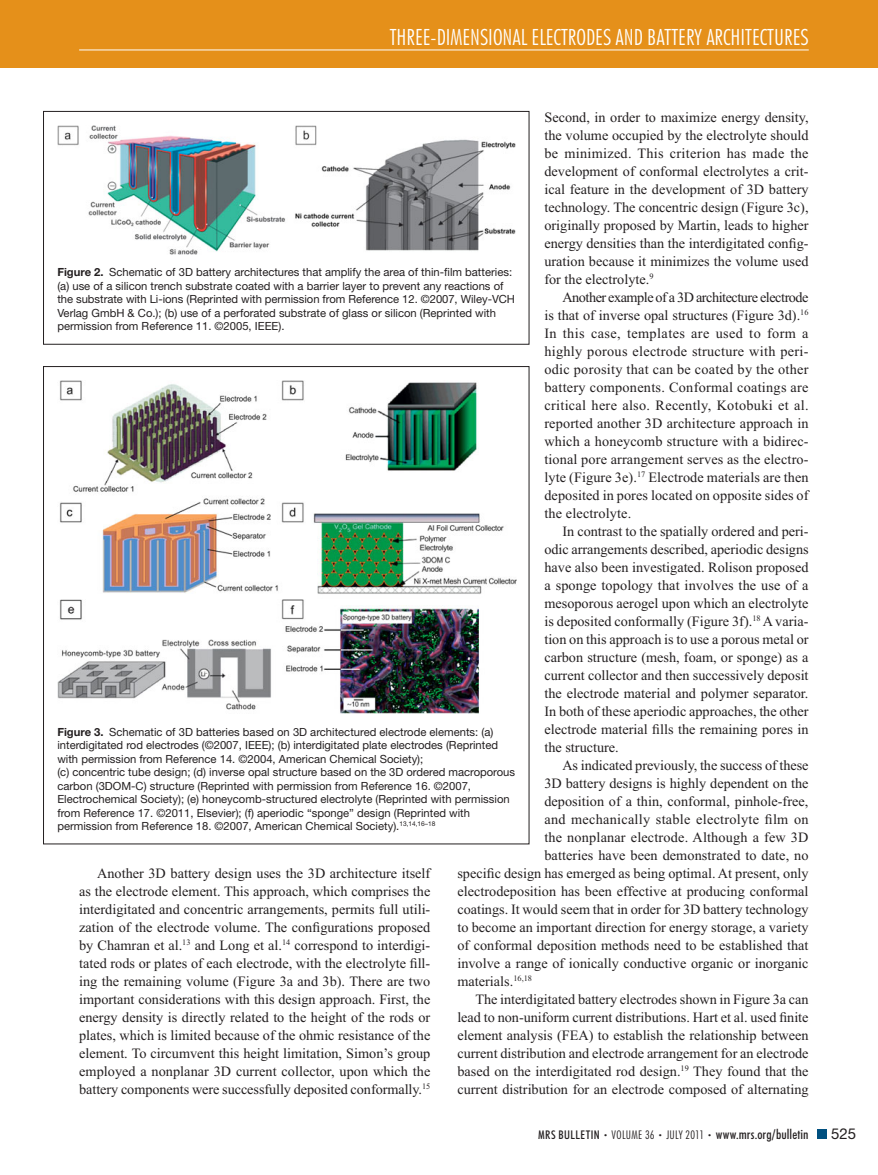
<style>
.page{position:relative;width:878px;height:1175px;background:#fff}
.page>*{position:absolute;margin:0;border:0;box-sizing:border-box;transform-origin:0 0}
.t1{font:300 condensed 22.5px "Futura BT";color:#fff}
.t2{font:15px "Helvetica Neue LT Std";color:#231f20}
.t3{font:14.25px/18px "Times New Roman";color:#231f20;text-align:justify}
.t4{font:14.25px "Times New Roman";letter-spacing:.02em;color:#231f20}
.t5{font:500 condensed 13.5px "Futura BT";letter-spacing:.01em;color:#231f20}
.t6{font:11.25px/13.5px "Helvetica Neue LT Std";color:#231f20}
.s1{font-weight:700}
.s2{font-size:12px}
.s3{font-weight:300;font-size:7.5px}
.s4{font-weight:300;font-size:12px}
</style>
<div class="page">
<div style="left:0;top:0;width:878px;height:68px;background:#e5901a"></div>
<hr style="left:79px;top:50px;width:729px;height:1px;background:#fff">
<div style="left:817px;top:1130px;width:9px;height:8px;background:#005080"></div>
<img style="left:57px;top:125px;width:458px;height:129px">
<div style="left:43px;top:111px;width:486px;height:233px;border:1px solid #231f20"></div>
<img style="left:57px;top:380px;width:459px;height:333px">
<h1 class="t1" style="left:389px;top:29px;width:420px">THREE-DIMENSIONAL ELECTRODES AND BATTERY ARCHITECTURES</h1>
<p class="t3" style="left:544px;top:109px;width:266px">Second, in order to maximize energy density, the volume occupied by the electrolyte should be minimized. This criterion has made the development of conformal electrolytes a crit&shy;ical feature in the development of 3D battery technology. The concentric design ( Figure 3c ), originally proposed by Martin, leads to higher energy densities than the interdigitated config&shy;uration because it minimizes the volume used for the electrolyte. <sup>9</sup></p>
<p class="t3" style="left:544px;top:289px;width:266px;text-indent:18px">Another example of a 3D architecture electrode is that of inverse opal structures ( Figure 3d ). <sup>16<br></sup>In this case, templates are used to form a highly porous electrode structure with peri&shy;odic porosity that can be coated by the other battery components. Conformal coatings are critical here also. Recently, Kotobuki et al. reported another 3D architecture approach in which a honeycomb structure with a bidirec&shy;tional pore arrangement serves as the electro&shy;lyte ( Figure 3e ). <sup>17</sup> Electrode materials are then deposited in pores located on opposite sides of the electrolyte.</p>
<p class="t3" style="left:544px;top:523px;width:266px;text-indent:18px">In contrast to the spatially ordered and peri&shy;odic arrangements described, aperiodic designs have also been investigated. Rolison proposed a sponge topology that involves the use of a mesoporous aerogel upon which an electrolyte is deposited conformally ( Figure 3f ). <sup>18</sup> A varia&shy;tion on this approach is to use a porous metal or carbon structure (mesh, foam, or sponge) as a current collector and then successively deposit the electrode material and polymer separator.<br>In both of these aperiodic approaches, the other electrode material fills the remaining pores in the structure.</p>
<p class="t3" style="left:562px;top:757px;width:248px">As indicated previously, the success of these</p>
<p class="t3" style="left:544px;top:775px;width:266px">3D battery designs is highly dependent on the</p>
<p class="t3" style="left:544px;top:793px;width:265px">deposition of a thin, conformal, pinhole-free,</p>
<p class="t4" style="left:544px;top:813px;width:266px">and mechanically stable electrolyte film on</p>
<p class="t3" style="left:544px;top:829px;width:266px">the nonplanar electrode. Although a few 3D</p>
<p class="t3" style="left:544px;top:847px;width:265px">batteries have been demonstrated to date, no</p>
<p class="t3" style="left:457px;top:865px;width:353px">specific design has emerged as being optimal. At present, only</p>
<p class="t3" style="left:457px;top:883px;width:353px">electrodeposition has been effective at producing conformal</p>
<p class="t3" style="left:457px;top:901px;width:353px">coatings. It would seem that in order for 3D battery technology</p>
<p class="t3" style="left:457px;top:919px;width:353px">to become an important direction for energy storage, a variety</p>
<p class="t3" style="left:457px;top:937px;width:353px">of conformal deposition methods need to be established that</p>
<p class="t3" style="left:457px;top:955px;width:353px">involve a range of ionically conductive organic or inorganic</p>
<p class="t3" style="left:457px;top:973px;width:76px">materials. <sup>16,18</sup></p>
<p class="t3" style="left:475px;top:991px;width:335px">The interdigitated battery electrodes shown in Figure 3a can</p>
<p class="t3" style="left:457px;top:1009px;width:353px">lead to non-uniform current distributions. Hart et al. used finite</p>
<p class="t3" style="left:457px;top:1027px;width:353px">element analysis (FEA) to establish the relationship between</p>
<p class="t3" style="left:457px;top:1045px;width:353px">current distribution and electrode arrangement for an electrode</p>
<p class="t3" style="left:457px;top:1063px;width:352px">based on the interdigitated rod design. <sup>19</sup> They found that the</p>
<p class="t3" style="left:457px;top:1081px;width:353px">current distribution for an electrode composed of alternating</p>
<p class="t6" style="left:57px;top:267px;width:459px"><span class="s1">Figure 2.</span> Schematic of 3D battery architectures that amplify the area of thin-film batteries: (a) use of a silicon trench substrate coated with a barrier layer to prevent any reactions of the substrate with Li-ions (Reprinted with permission from Reference 12. ©2007, Wiley-VCH Verlag GmbH &amp; Co.); (b) use of a perforated substrate of glass or silicon (Reprinted with permission from Reference 11. ©2005, IEEE).</p>
<p class="t6" style="left:57px;top:726px;width:459px"><span class="s1">Figure 3.</span> Schematic of 3D batteries based on 3D architectured electrode elements: (a) interdigitated rod electrodes (©2007, IEEE); (b) interdigitated plate electrodes (Reprinted with permission from Reference 14. ©2004, American Chemical Society);<br>(c) concentric tube design; (d) inverse opal structure based on the 3D ordered macroporous carbon (3DOM-C) structure (Reprinted with permission from Reference 16. ©2007, Electrochemical Society); (e) honeycomb-structured electrolyte (Reprinted with permission from Reference 17. ©2011, Elsevier); (f) aperiodic “sponge” design (Reprinted with permission from Reference 18. ©2007, American Chemical Society). <sup>13,14,16–18</sup></p>
<p class="t3" style="left:79px;top:865px;width:353px;text-indent:18px">Another 3D battery design uses the 3D architecture itself as the electrode element. This approach, which comprises the interdigitated and concentric arrangements, permits full utili&shy;zation of the electrode volume. The configurations proposed by Chamran et al. <sup>13</sup> and Long et al. <sup>14</sup> correspond to interdigi&shy;tated rods or plates of each electrode, with the electrolyte fill&shy;ing the remaining volume ( Figure 3a and 3b ). There are two important considerations with this design approach. First, the energy density is directly related to the height of the rods or plates, which is limited because of the ohmic resistance of the element. To circumvent this height limitation, Simon’s group employed a nonplanar 3D current collector, upon which the battery components were successfully deposited conformally. <sup>15</sup></p>
<p class="t5" style="left:538px;top:1129px;width:272px"><span class="s2">MRS BULLETIN</span> <span class="s3">•</span> <span class="s4">VOLUME 36</span> <span class="s3">•</span> <span class="s4">JULY 2011</span> <span class="s3">•</span> www.mrs.org/bulletin</p>
<p class="t2" style="left:831px;top:1128px;width:27px">525</p>
</div>
